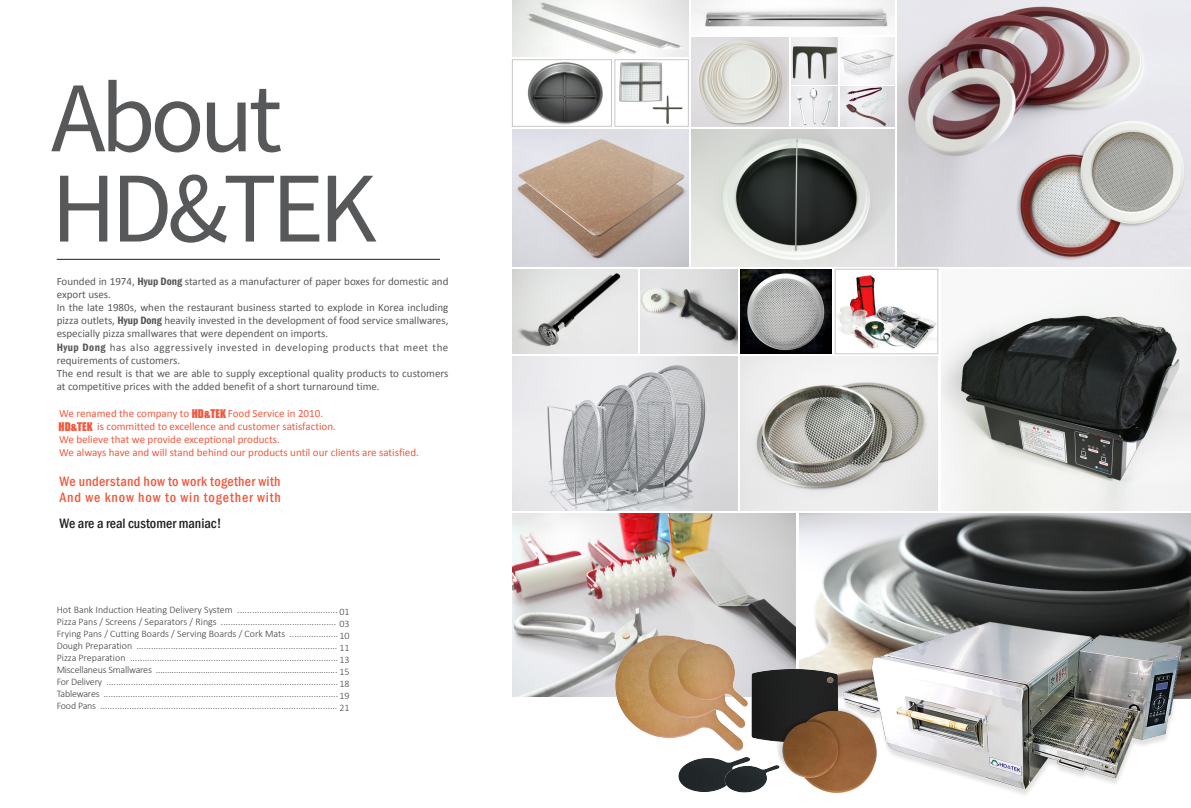
<style>
.page{position:relative;width:1191px;height:808px;background:#fff}
.page>*{position:absolute;margin:0;border:0;box-sizing:border-box;transform-origin:0 0}
.t1{font:89.8px/90.2px "Noto Sans CJ Kkr";letter-spacing:-.06em;color:#57585a}
.t2{font:500 condensed 14px/16.8px "Franklin Gothic";letter-spacing:.035em;color:#f0593e}
.t3{font:500 condensed 14px "Franklin Gothic";color:#231f20}
.t4{font:11px/13.2px "Calibri";color:#57585a}
.t5{font:11px/13.2px "Calibri";color:#f0593e}
.t6{font:300 10px/12px "Calibri";color:#3e3e3f}
.s1{font-family:"Franklin Gothic";font-weight:600;font-stretch:condensed}
.s2{font-family:"Impact"}
</style>
<div class="page">
<hr style="left:57px;top:259px;width:383px;height:1px;background:#231f20">
<svg style="left:595px;top:0;width:596px;height:661px"></svg>
<img style="left:897px;top:0;width:294px;height:267px">
<img style="left:691px;top:129px;width:203px;height:138px">
<img style="left:941px;top:269px;width:250px;height:241px">
<img style="left:691px;top:37px;width:98px;height:89px">
<img style="left:691px;top:0;width:203px;height:34px">
<img style="left:840px;top:37px;width:54px;height:47px">
<img style="left:840px;top:87px;width:54px;height:39px">
<img style="left:791px;top:87px;width:46px;height:39px">
<img style="left:512px;top:129px;width:176px;height:138px">
<img style="left:512px;top:269px;width:126px;height:85px">
<img style="left:641px;top:269px;width:97px;height:85px">
<img style="left:512px;top:513px;width:283px;height:184px">
<img style="left:740px;top:357px;width:198px;height:153px">
<img style="left:740px;top:269px;width:91px;height:85px">
<img style="left:837px;top:271px;width:99px;height:81px">
<div style="left:835px;top:269px;width:103px;height:85px;border:1px solid #c7c8ca"></div>
<img style="left:527px;top:62px;width:82px;height:62px">
<div style="left:512px;top:60px;width:99px;height:66px;border:1px solid #c7c8ca"></div>
<img style="left:512px;top:0;width:176px;height:57px">
<img style="left:617px;top:62px;width:69px;height:62px">
<div style="left:615px;top:60px;width:73px;height:66px;border:1px solid #c7c8ca"></div>
<img style="left:799px;top:513px;width:392px;height:148px">
<img style="left:512px;top:357px;width:226px;height:153px">
<img style="left:791px;top:37px;width:46px;height:47px">
<img style="left:825px;top:610px;width:366px;height:185px">
<img style="left:609px;top:631px;width:145px;height:120px">
<img style="left:747px;top:661px;width:95px;height:84px">
<img style="left:678px;top:757px;width:72px;height:35px">
<img style="left:723px;top:763px;width:52px;height:30px">
<img style="left:775px;top:706px;width:110px;height:89px">
<h1 class="t1" style="left:51px;top:75px;width:327px">About<br>HD&amp;TEK</h1>
<p class="t4" style="left:57px;top:274px;width:393px">Founded in 1974, <span class="s1">Hyup Dong</span> started as a manufacturer of paper boxes for domestic and export uses.<br>In the late 1980s, when the restaurant business started to explode in Korea including pizza outlets, <span class="s1">Hyup Dong</span> heavily invested in the development of food service smallwares, especially pizza smallwares that were dependent on imports.<br><span class="s1">Hyup Dong</span> has also aggressively invested in developing products that meet the requirements of customers.<br>The end result is that we are able to supply exceptional quality products to customers at competitive prices with the added benefit of a short turnaround time.</p>
<p class="t5" style="left:59px;top:406px;width:362px">We renamed the company to <span class="s2">HD&amp;TEK</span> Food Service in 2010.<br><span class="s2">HD&amp;TEK</span> is committed to excellence and customer satisfaction.<br>We believe that we provide exceptional products.<br>We always have and will stand behind our products until our clients are satisfied.</p>
<h2 class="t2" style="left:60px;top:472px;width:223px">We understand how to work together with<br>And we know how to win together with</h2>
<h2 class="t3" style="left:60px;top:514px;width:163px">We are a real customer maniac!</h2>
<p class="t6" style="left:57px;top:604px;width:283px">Hot Bank Induction Heating Delivery System .........................................<br>Pizza Pans / Screens / Separators / Rings ...............................................<br>Frying Pans / Cutting Boards / Serving Boards / Cork Mats ....................<br>Dough Preparation ..................................................................................<br>Pizza Preparation .....................................................................................<br>Miscellaneus Smallwares ................................................................................<br>For Delivery ...............................................................................................<br>Tablewares ................................................................................................<br>Food Pans .................................................................................................</p>
<p class="t6" style="left:339px;top:606px;width:12px;text-align:justify">01<br>03<br>10<br>11<br>13<br>15<br>18<br>19<br>21</p>
</div>
